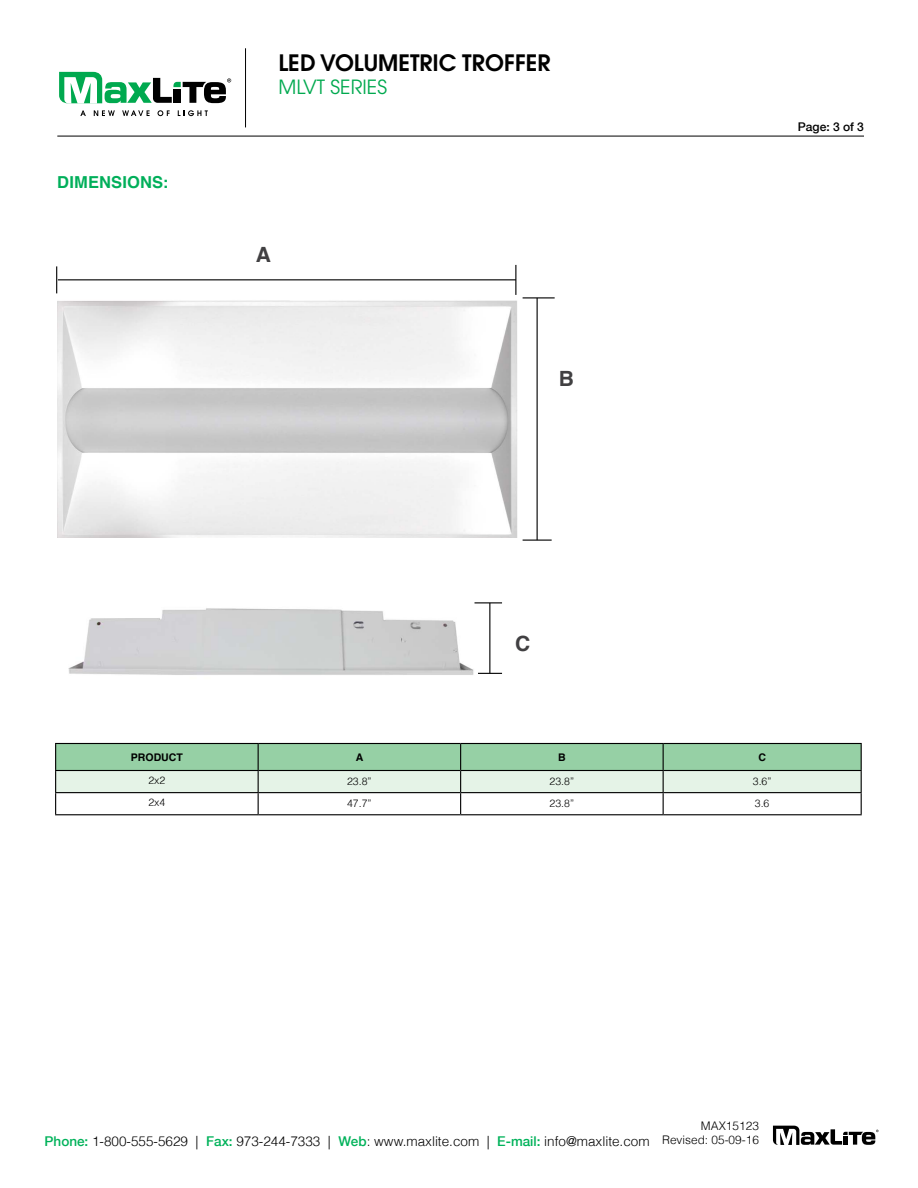
<style>
.page{position:relative;width:918px;height:1188px;background:#fff}
.page>*{position:absolute;margin:0;border:0;box-sizing:border-box;transform-origin:0 0}
.t1{font:600 22.5px "Avant Garde";color:#000}
.t2{font:700 21px "Helvetica";color:#414042}
.t3{font:19.5px "Avant Garde";color:#00a94f}
.t4{font:700 16.5px "Helvetica";letter-spacing:.01em;color:#00af5a}
.t5{font:300 13.5px "Helvetica";color:#000}
.t6{font:500 12px "Helvetica Neue";color:#000}
.t7{font:300 11.85px/14.2px "Helvetica";color:#000;text-align:right}
.t8{font:300 10.5px "Helvetica";color:#000}
.t9{font:700 10.5px "Helvetica";color:#000}
.s1{font-family:"Helvetica Neue";font-weight:500;color:#00b25a}
</style>
<div class="page">
<hr style="left:57px;top:136px;width:807px;height:1px;background:#000">
<svg style="left:773px;top:1126px;width:106px;height:19px"></svg>
<hr style="left:245px;top:48px;width:1px;height:79px;background:#000">
<svg style="left:80px;top:110px;width:6px;height:6px"></svg>
<svg style="left:94px;top:110px;width:21px;height:6px"></svg>
<svg style="left:122px;top:110px;width:28px;height:6px"></svg>
<svg style="left:158px;top:110px;width:12px;height:6px"></svg>
<svg style="left:178px;top:110px;width:30px;height:6px"></svg>
<svg style="left:59px;top:72px;width:172px;height:32px"></svg>
<img style="left:57px;top:297px;width:474px;height:240px">
<img style="left:68px;top:602px;width:427px;height:73px">
<hr style="left:489px;top:603px;width:1px;height:70px;background:#000">
<svg style="left:475px;top:602px;width:27px;height:1px"></svg>
<svg style="left:478px;top:673px;width:24px;height:1px"></svg>
<hr style="left:537px;top:298px;width:1px;height:242px;background:#000">
<svg style="left:523px;top:540px;width:29px;height:1px"></svg>
<hr style="left:523px;top:297px;width:32px;height:1px;background:#000">
<hr style="left:58px;top:279px;width:458px;height:1px;background:#000">
<svg style="left:56px;top:266px;width:1px;height:27px"></svg>
<hr style="left:515px;top:265px;width:1px;height:30px;background:#000">
<hr style="left:55px;top:814px;width:203px;height:1px;background:#000">
<hr style="left:258px;top:814px;width:203px;height:1px;background:#000">
<hr style="left:461px;top:814px;width:202px;height:1px;background:#000">
<svg style="left:55px;top:743px;width:807px;height:71px"></svg>
<hr style="left:663px;top:792px;width:199px;height:1px;background:#000">
<hr style="left:663px;top:814px;width:199px;height:1px;background:#000">
<p class="t4" style="left:57px;top:169px;width:113px">DIMENSIONS:</p>
<h1 class="t1" style="left:278px;top:48px;width:274px">LED VOLUMETRIC TROFFER</h1>
<h3 class="t3" style="left:278px;top:75px;width:110px">MLVT SERIES</h3>
<h2 class="t2" style="left:256px;top:238px;width:17px">A</h2>
<h2 class="t2" style="left:559px;top:362px;width:17px">B</h2>
<p class="t6" style="left:798px;top:117px;width:68px">Page: 3 of 3</p>
<h2 class="t2" style="left:515px;top:626px;width:17px">C</h2>
<p class="t9" style="left:131px;top:749px;width:16px">PRODUCT</p>
<p class="t9" style="left:356px;top:749px;width:9px">A</p>
<p class="t9" style="left:558px;top:749px;width:9px">B</p>
<p class="t9" style="left:758px;top:749px;width:9px">C</p>
<p class="t8" style="left:148px;top:772px;width:18px">2x2</p>
<p class="t8" style="left:347px;top:773px;width:26px">23.8”</p>
<p class="t8" style="left:550px;top:773px;width:26px">23.8”</p>
<p class="t8" style="left:753px;top:773px;width:20px">3.6”</p>
<p class="t8" style="left:148px;top:794px;width:18px">2x4</p>
<p class="t8" style="left:347px;top:795px;width:26px">47.7”</p>
<p class="t8" style="left:550px;top:795px;width:26px">23.8”</p>
<p class="t8" style="left:755px;top:795px;width:16px">3.6</p>
<p class="t5" style="left:45px;top:1131px;width:607px"><span class="s1">Phone:</span> 1-800-555-5629 | <span class="s1">Fax:</span> 973-244-7333 | <span class="s1">Web</span>: www.maxlite.com | <span class="s1">E-mail:</span> info@maxlite.com</p>
<p class="t7" style="left:662px;top:1118px;width:98px">MAX15123<br>Revised: 05-09-16</p>
</div>
